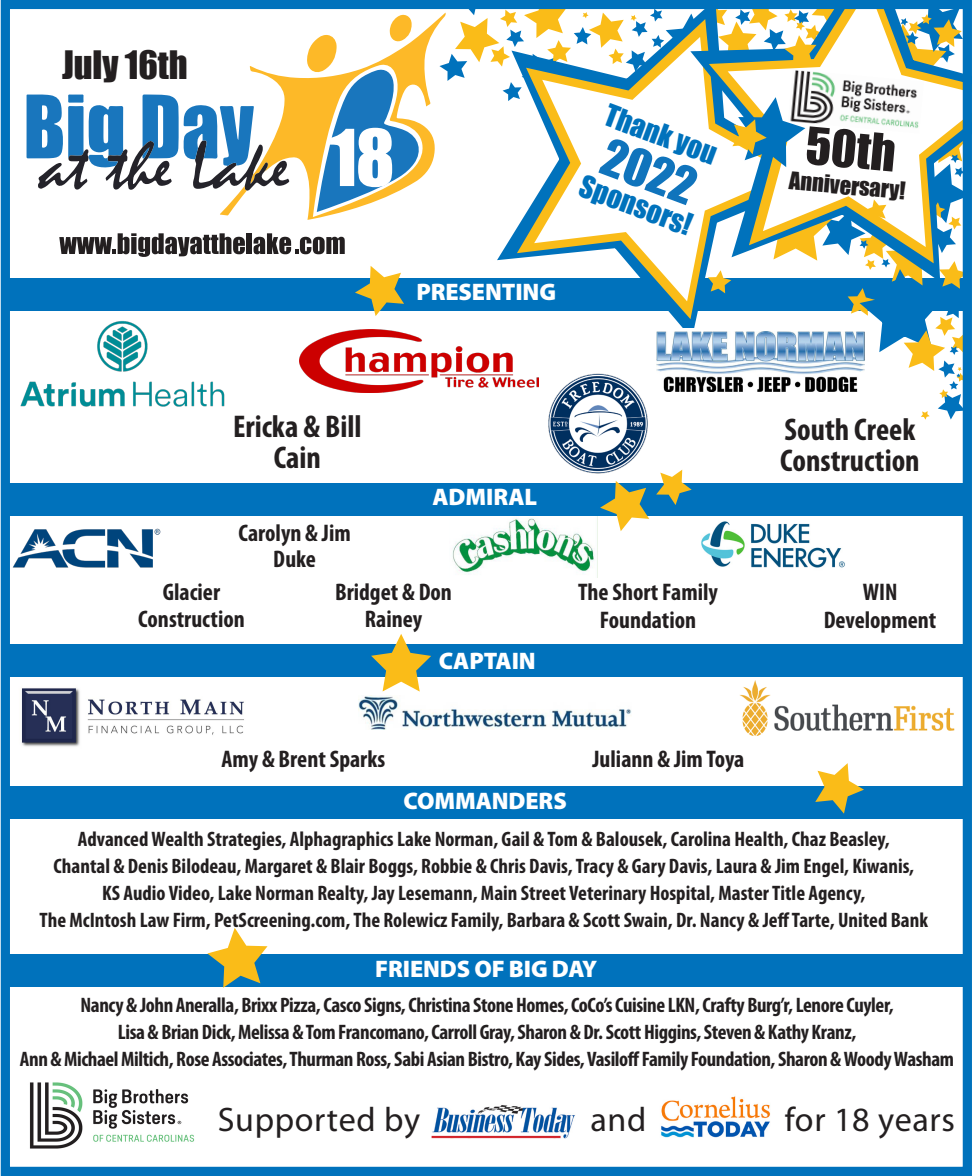
<style>
.page{position:relative;width:972px;height:1176px;background:#fff}
.page>*{position:absolute;margin:0;border:0;box-sizing:border-box;transform-origin:0 0}
.CUT_LINE{font:47.4px "Impact";color:#1074bc}
.CUT_LINE-2{font:47.4px "Impact";color:#231f20}
.CUT_LINE-3{font:36px "Impact";color:#231f20}
.STORY_BODY_COPY{font:34.05px "Myriad";letter-spacing:.02em;color:#231f20}
.t1{font:700 condensed 31.5px/31.5px "Myriad Pro";color:#231f20;text-align:center}
.t2{font:28.35px "Impact";color:#0072bc}
.t3{font:700 condensed 24.15px/26.4px "Myriad Pro";color:#231f20;text-align:center}
.CUT_LINE-4{font:900 24px "Myriad Pro";letter-spacing:-.005em;color:#fff}
.CUT_LINE-5{font:22.5px "Impact";color:#231f20}
.t4{font:700 condensed 21px "Myriad Pro";letter-spacing:-.005em;color:#231f20}
</style>
<div class="page">
<div style="left:1px;top:483px;width:966px;height:33px;background:#0072bc"></div>
<div style="left:1px;top:644px;width:966px;height:33px;background:#0072bc"></div>
<div style="left:1px;top:786px;width:966px;height:33px;background:#0072bc"></div>
<div style="left:1px;top:954px;width:966px;height:32px;background:#0072bc"></div>
<svg style="left:600px;top:481px;width:49px;height:50px"></svg>
<img style="left:29px;top:1082px;width:166px;height:67px">
<img style="left:431px;top:1105px;width:144px;height:33px">
<img style="left:661px;top:1096px;width:110px;height:42px">
<img style="left:548px;top:420px;width:100px;height:54px">
<img style="left:452px;top:518px;width:143px;height:56px">
<img style="left:21px;top:688px;width:223px;height:59px">
<img style="left:739px;top:680px;width:216px;height:56px">
<img style="left:13px;top:529px;width:147px;height:38px">
<img style="left:358px;top:695px;width:273px;height:34px">
<img style="left:701px;top:521px;width:144px;height:47px">
<svg style="left:656px;top:470px;width:36px;height:35px"></svg>
<svg style="left:371px;top:634px;width:60px;height:58px"></svg>
<svg style="left:815px;top:763px;width:49px;height:51px"></svg>
<svg style="left:207px;top:928px;width:61px;height:60px"></svg>
<svg style="left:26px;top:10px;width:936px;height:410px"></svg>
<div style="left:1px;top:0;width:971px;height:1176px;border:9px solid #0072bc"></div>
<p class="CUT_LINE-3" style="left:62px;top:37px;width:127px">July 16th</p>
<p class="CUT_LINE-4" style="left:416px;top:276px;width:141px">PRESENTING</p>
<h3 class="t2" style="left:613px;top:93px;width:119px;rotate:20deg">Thank you</h3>
<h3 class="t2" style="left:588px;top:164px;width:119px;rotate:20deg">Sponsors!</h3>
<p class="CUT_LINE" style="left:617px;top:120px;width:98px;rotate:21deg">2022</p>
<p class="CUT_LINE-2" style="left:809px;top:109px;width:91px;rotate:5deg">50th</p>
<p class="CUT_LINE-5" style="left:791px;top:163px;width:118px;rotate:5deg">Anniversary!</p>
<p class="t1" style="left:233px;top:410px;width:130px">Ericka &amp; Bill<br>Cain</p>
<p class="t3" style="left:238px;top:519px;width:114px">Carolyn &amp; Jim<br>Duke</p>
<p class="CUT_LINE-4" style="left:433px;top:481px;width:106px">ADMIRAL</p>
<p class="t3" style="left:163px;top:578px;width:59px">Glacier</p>
<p class="t3" style="left:138px;top:605px;width:108px">Construction</p>
<p class="t3" style="left:335px;top:578px;width:118px">Bridget &amp; Don<br>Rainey</p>
<p class="CUT_LINE-4" style="left:439px;top:645px;width:99px">CAPTAIN</p>
<p class="t3" style="left:578px;top:578px;width:142px">The Short Family</p>
<p class="t3" style="left:600px;top:606px;width:98px">Foundation</p>
<p class="t3" style="left:222px;top:745px;width:165px">Amy &amp; Brent Sparks</p>
<p class="t3" style="left:593px;top:745px;width:153px">Juliann &amp; Jim Toya</p>
<p class="CUT_LINE-4" style="left:404px;top:784px;width:165px">COMMANDERS</p>
<p class="t1" style="left:785px;top:413px;width:132px">South Creek</p>
<p class="t1" style="left:780px;top:444px;width:141px">Construction</p>
<p class="t3" style="left:863px;top:578px;width:36px">WIN</p>
<p class="t3" style="left:824px;top:606px;width:114px">Development</p>
<p class="t4" style="left:78px;top:826px;width:813px">Advanced Wealth Strategies, Alphagraphics Lake Norman, Gail &amp; Tom &amp; Balousek, Carolina Health, Chaz Beasley,</p>
<p class="t4" style="left:54px;top:853px;width:862px">Chantal &amp; Denis Bilodeau, Margaret &amp; Blair Boggs, Robbie &amp; Chris Davis, Tracy &amp; Gary Davis, Laura &amp; Jim Engel, Kiwanis,</p>
<p class="t4" style="left:102px;top:880px;width:765px">KS Audio Video, Lake Norman Realty, Jay Lesemann, Main Street Veterinary Hospital, Master Title Agency,</p>
<p class="t4" style="left:40px;top:907px;width:890px">The McIntosh Law Firm, PetScreening.com, The Rolewicz Family, Barbara &amp; Scott Swain, Dr. Nancy &amp; Jeff Tarte, United Bank</p>
<p class="CUT_LINE-4" style="left:375px;top:953px;width:223px">FRIENDS OF BIG DAY</p>
<p class="t4" style="left:81px;top:992px;width:815px">Nancy &amp; John Aneralla, Brixx Pizza, Casco Signs, Christina Stone Homes, CoCo’s Cuisine LKN, Crafty Burg’r, Lenore Cuyler,</p>
<p class="t4" style="left:118px;top:1019px;width:740px">Lisa &amp; Brian Dick, Melissa &amp; Tom Francomano, Carroll Gray, Sharon &amp; Dr. Scott Higgins, Steven &amp; Kathy Kranz,</p>
<p class="t4" style="left:20px;top:1046px;width:936px">Ann &amp; Michael Miltich, Rose Associates, Thurman Ross, Sabi Asian Bistro, Kay Sides, Vasiloff Family Foundation, Sharon &amp; Woody Washam</p>
<p class="STORY_BODY_COPY" style="left:218px;top:1102px;width:204px">Supported by</p>
<p class="STORY_BODY_COPY" style="left:590px;top:1102px;width:57px">and</p>
<p class="STORY_BODY_COPY" style="left:785px;top:1102px;width:172px">for 18 years</p>
</div>
